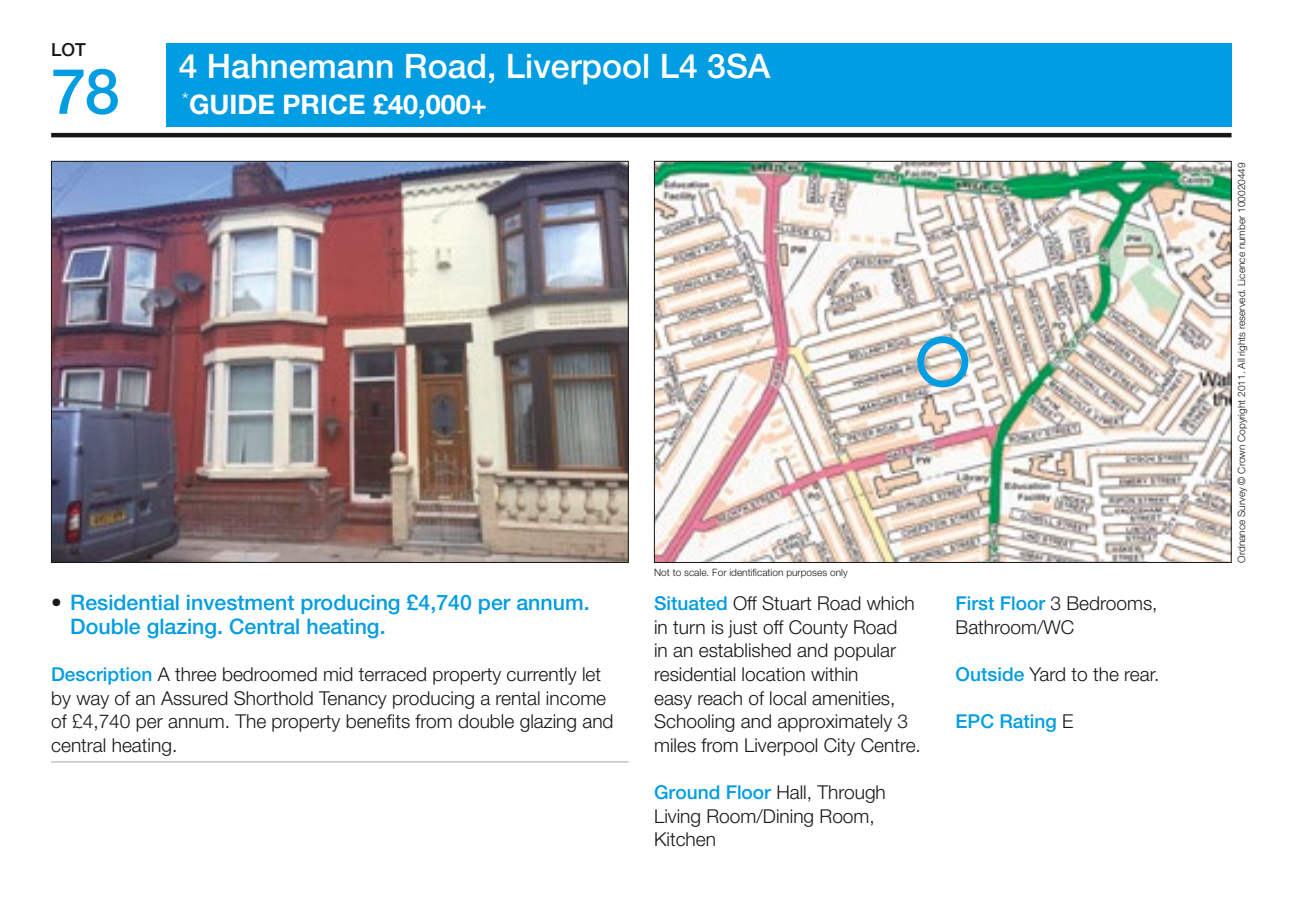
<style>
.page{position:relative;width:1307px;height:907px;background:#fff}
.page>*{position:absolute;margin:0;border:0;box-sizing:border-box;transform-origin:0 0}
.t1{font:500 63px "Helvetica Neue LT Std";color:#009de2}
.t2{font:500 33.75px "Helvetica Neue LT Std";color:#fff}
.t3{font:700 27px "Helvetica Neue LT Std";color:#fff}
.t4{font:500 21.38px/23.6px "Helvetica Neue LT Std";color:#009de2}
.t5{font:300 19.12px/23.6px "Helvetica Neue LT Std";color:#171715}
.t6{font:500 19.12px "Helvetica Neue LT Std";color:#009de2}
.t7{font:500 18px "Helvetica Neue LT Std";color:#171715}
.t8{font:300 10.12px "Helvetica Neue LT Std";color:#171715}
.s1{color:#171715}
.s2{font-weight:500;color:#009de2}
.s3{font-weight:300;color:#171715}
</style>
<div class="page">
<div style="left:166px;top:44px;width:1065px;height:83px;background:#009de2"></div>
<img style="left:53px;top:163px;width:573px;height:398px">
<img style="left:656px;top:163px;width:573px;height:398px">
<hr style="left:51px;top:133px;width:1180px;height:4px;background:#171715">
<hr style="left:51px;top:761px;width:577px;height:1px;background:#b0b2b2">
<div style="left:917px;top:336px;width:51px;height:51px;border:7px solid #009de2;border-radius:50%"></div>
<p class="t7" style="left:51px;top:39px;width:24px">LOT</p>
<h1 class="t1" style="left:51px;top:54px;width:70px">78</h1>
<h2 class="t2" style="left:179px;top:46px;width:593px">4 Hahnemann Road, Liverpool L4 3SA</h2>
<h3 class="t3" style="left:182px;top:87px;width:306px"><sup>*</sup>GUIDE PRICE £40,000+</h3>
<p class="t4" style="left:70px;top:590px;width:521px;text-indent:-19px"><span class="s1">•</span> Residential investment producing £4,740 per annum.<br>Double glazing. Central heating.</p>
<p class="t5" style="left:51px;top:662px;width:564px"><span class="s2">Description</span> A three bedroomed mid terraced property currently let by way of an Assured Shorthold Tenancy producing a rental income of £4,740 per annum. The property benefits from double glazing and central heating.</p>
<p class="t8" style="left:654px;top:566px;width:195px">Not to scale. For identification purposes only</p>
<p class="t5" style="left:654px;top:591px;width:268px"><span class="s2">Situated</span> Off Stuart Road which in turn is just off County Road<br>in an established and popular residential location within<br>easy reach of local amenities,<br>Schooling and approximately 3 miles from Liverpool City Centre.</p>
<p class="t5" style="left:654px;top:780px;width:233px"><span class="s2">Ground Floor</span> Hall, Through<br>Living Room/Dining Room,<br>Kitchen</p>
<p class="t5" style="left:955px;top:591px;width:203px"><span class="s2">First Floor</span> 3 Bedrooms,<br>Bathroom/WC</p>
<p class="t5" style="left:955px;top:662px;width:205px"><span class="s2">Outside</span> Yard to the rear.</p>
<p class="t6" style="left:955px;top:710px;width:119px">EPC Rating <span class="s3">E</span></p>
<p class="t8" style="left:1235px;top:563px;width:402px;rotate:-90deg">Ordnance Survey © Crown Copyright 2011. All rights reserved. Licence number 100020449</p>
</div>
